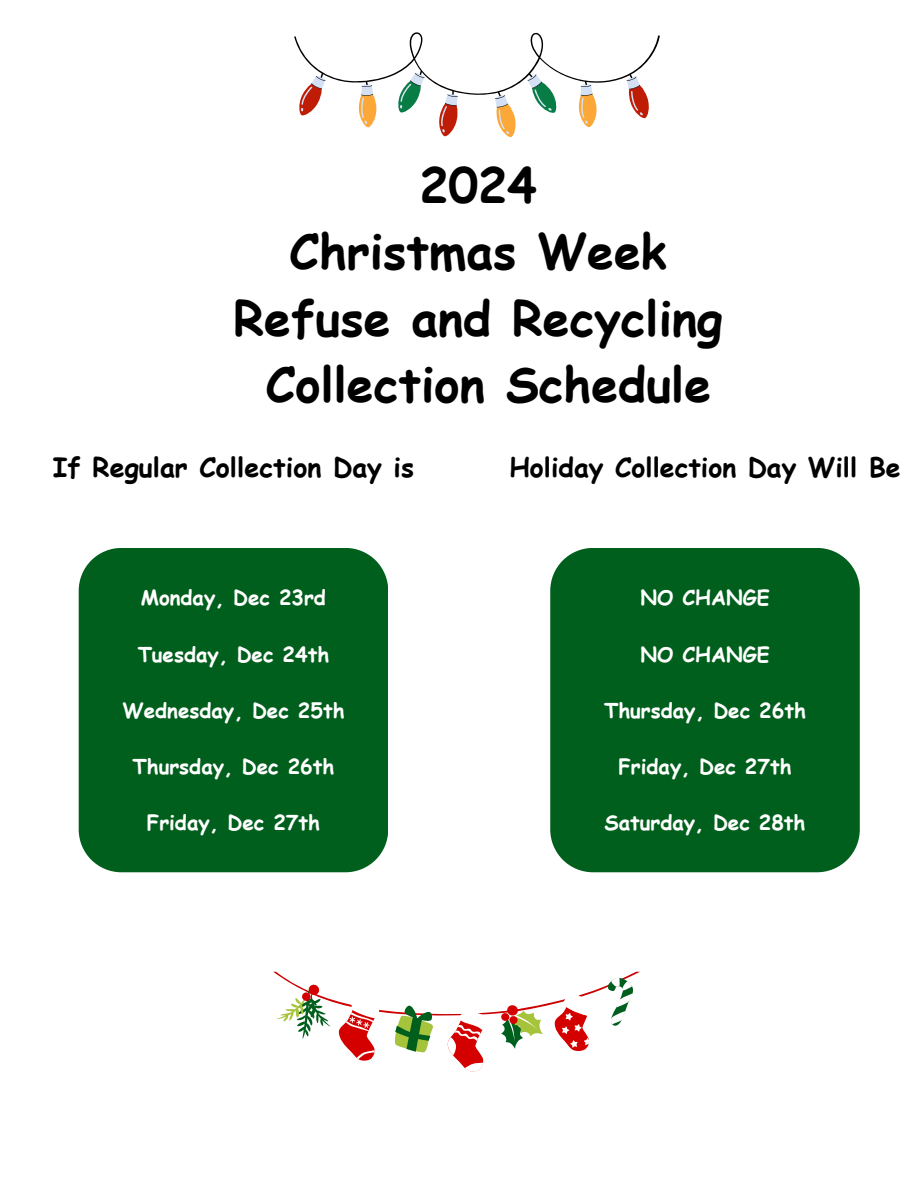
<style>
.page{position:relative;width:918px;height:1188px;background:#fff}
.page>*{position:absolute;margin:0;border:0;box-sizing:border-box;transform-origin:0 0}
.t1{font:700 48px "Comic Sans MS";color:#000}
.t2{font:700 26.7px "Comic Sans MS";color:#000}
.t3{font:700 26.55px "Comic Sans MS";color:#000}
.t4{font:700 20.55px "Comic Sans MS";color:#fff}
</style>
<div class="page">
<div style="left:79px;top:548px;width:309px;height:324px;background:#005f1c"></div>
<div style="left:550px;top:548px;width:310px;height:324px;background:#005f1c"></div>
<svg style="left:294px;top:32px;width:366px;height:106px"></svg>
<svg style="left:273px;top:972px;width:367px;height:100px"></svg>
<p class="t1" style="left:420px;top:150px;width:119px">2024</p>
<p class="t1" style="left:289px;top:216px;width:379px">Christmas Week</p>
<p class="t1" style="left:234px;top:283px;width:491px">Refuse and Recycling</p>
<p class="t1" style="left:266px;top:349px;width:447px">Collection Schedule</p>
<p class="t2" style="left:53px;top:448px;width:363px">If Regular Collection Day is</p>
<p class="t3" style="left:509px;top:448px;width:393px">Holiday Collection Day Will Be</p>
<p class="t4" style="left:141px;top:583px;width:187px">Monday, Dec 23rd</p>
<p class="t4" style="left:138px;top:639px;width:193px">Tuesday, Dec 24th</p>
<p class="t4" style="left:122px;top:695px;width:224px">Wednesday, Dec 25th</p>
<p class="t4" style="left:133px;top:751px;width:203px">Thursday, Dec 26th</p>
<p class="t4" style="left:147px;top:808px;width:175px">Friday, Dec 27th</p>
<p class="t4" style="left:640px;top:583px;width:131px">NO CHANGE</p>
<p class="t4" style="left:640px;top:639px;width:131px">NO CHANGE</p>
<p class="t4" style="left:604px;top:695px;width:203px">Thursday, Dec 26th</p>
<p class="t4" style="left:618px;top:751px;width:175px">Friday, Dec 27th</p>
<p class="t4" style="left:605px;top:808px;width:202px">Saturday, Dec 28th</p>
</div>
